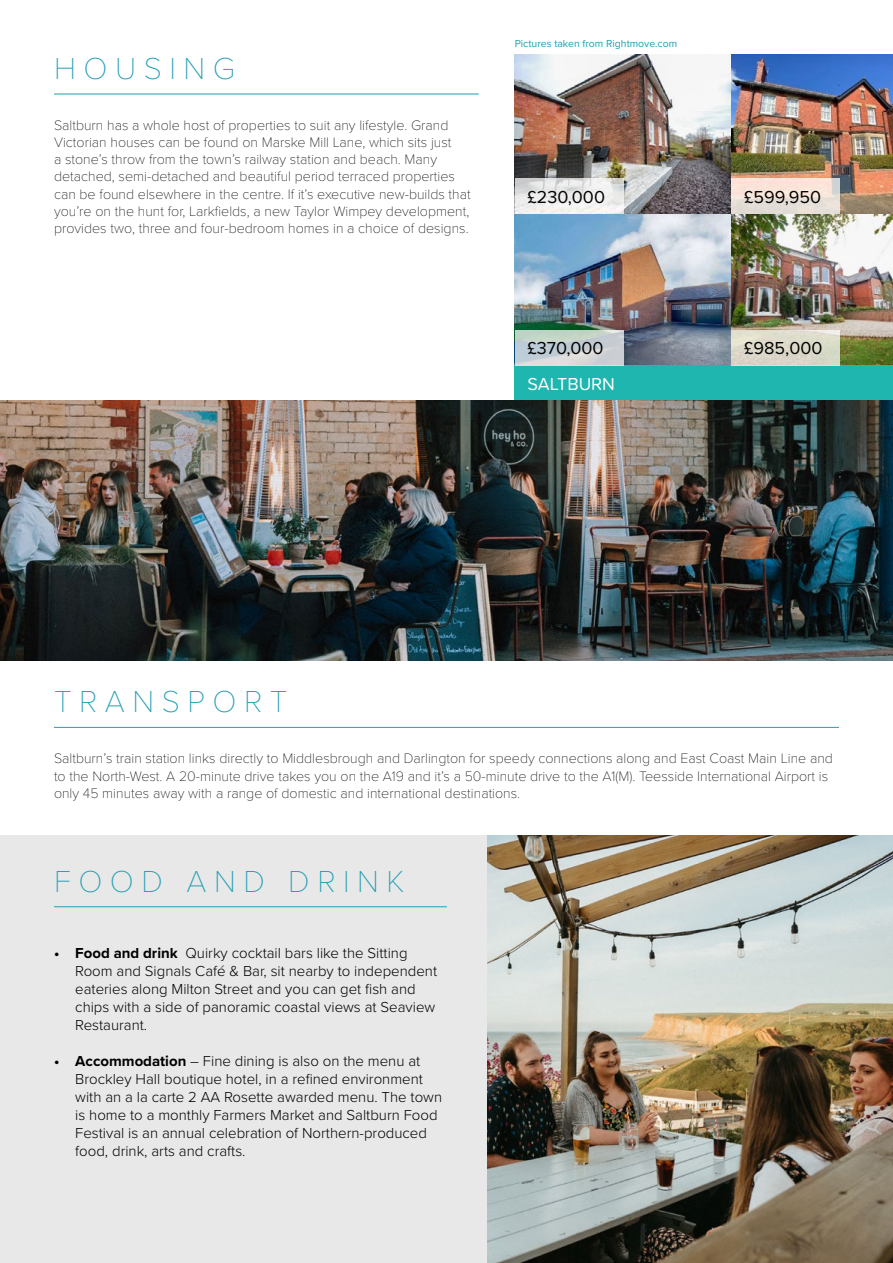
<style>
.page{position:relative;width:893px;height:1263px;background:#fff}
.page>*{position:absolute;margin:0;border:0;box-sizing:border-box;transform-origin:0 0}
.t1{font:100 31.5px "Proxima Nova T";letter-spacing:.24em;color:#229eb2}
.t2{font:18px "Proxima Soft";color:#000}
.t3{font:18px "Proxima Soft";color:#fff}
.t4{font:300 15px/18px "Proxima Nova";color:#000}
.t5{font:100 14.25px/17.1px "Proxima Nova T";color:#000}
.t6{font:10.5px "Proxima Nova";color:#229eb2}
.s1{font-weight:700}
</style>
<div class="page">
<div style="left:0;top:836px;width:892px;height:427px;background:#e8e8e8"></div>
<img style="left:515px;top:54px;width:378px;height:311px">
<div style="left:515px;top:365px;width:378px;height:36px;background:#1fb6af"></div>
<svg style="left:515px;top:330px;width:108px;height:35px;background:#c8d1d2"></svg>
<svg style="left:515px;top:179px;width:108px;height:35px;fill:#ededed"></svg>
<div style="left:731px;top:330px;width:109px;height:35px;background:#dcdaca"></div>
<svg style="left:731px;top:179px;width:109px;height:35px;background:#eee1d8"></svg>
<hr style="left:54px;top:94px;width:425px;height:1px;background:#229eb2">
<hr style="left:54px;top:906px;width:393px;height:1px;background:#229eb2">
<hr style="left:54px;top:727px;width:785px;height:1px;background:#229eb2">
<img style="left:488px;top:836px;width:405px;height:427px">
<img style="left:0;top:401px;width:893px;height:259px">
<h1 class="t1" style="left:54px;top:45px;width:183px">HOUSING</h1>
<p class="t5" style="left:54px;top:116px;width:418px">Saltburn has a whole host of properties to suit any lifestyle. Grand Victorian houses can be found on Marske Mill Lane, which sits just<br>a stone’s throw from the town’s railway station and beach. Many detached, semi-detached and beautiful period terraced properties can be found elsewhere in the centre. If it’s executive new-builds that you’re on the hunt for, Larkfields, a new Taylor Wimpey development, provides two, three and four-bedroom homes in a choice of designs.</p>
<p class="t6" style="left:515px;top:36px;width:164px">Pictures taken from Rightmove.com</p>
<p class="t2" style="left:527px;top:184px;width:79px">£230,000</p>
<p class="t2" style="left:527px;top:335px;width:78px">£370,000</p>
<p class="t3" style="left:527px;top:370px;width:89px">SALTBURN</p>
<p class="t2" style="left:744px;top:184px;width:79px">£599,950</p>
<p class="t2" style="left:744px;top:335px;width:80px">£985,000</p>
<h1 class="t1" style="left:54px;top:678px;width:235px">TRANSPORT</h1>
<p class="t5" style="left:54px;top:749px;width:780px">Saltburn’s train station links directly to Middlesbrough and Darlington for speedy connections along and East Coast Main Line and to the North-West. A 20-minute drive takes you on the A19 and it’s a 50-minute drive to the A1(M). Teesside International Airport is only 45 minutes away with a range of domestic and international destinations.</p>
<h1 class="t1" style="left:54px;top:858px;width:352px">FOOD AND DRINK</h1>
<p class="t4" style="left:75px;top:943px;width:363px;text-indent:-21px"><span class="s1">• Food and drink</span> Quirky cocktail bars like the Sitting Room and Signals Café &amp; Bar, sit nearby to independent eateries along Milton Street and you can get fish and chips with a side of panoramic coastal views at Seaview Restaurant.</p>
<p class="t4" style="left:75px;top:1051px;width:368px;text-indent:-21px"><span class="s1">• Accommodation</span> – Fine dining is also on the menu at Brockley Hall boutique hotel, in a refined environment with an a la carte 2 AA Rosette awarded menu. The town is home to a monthly Farmers Market and Saltburn Food Festival is an annual celebration of Northern-produced food, drink, arts and crafts.</p>
</div>
